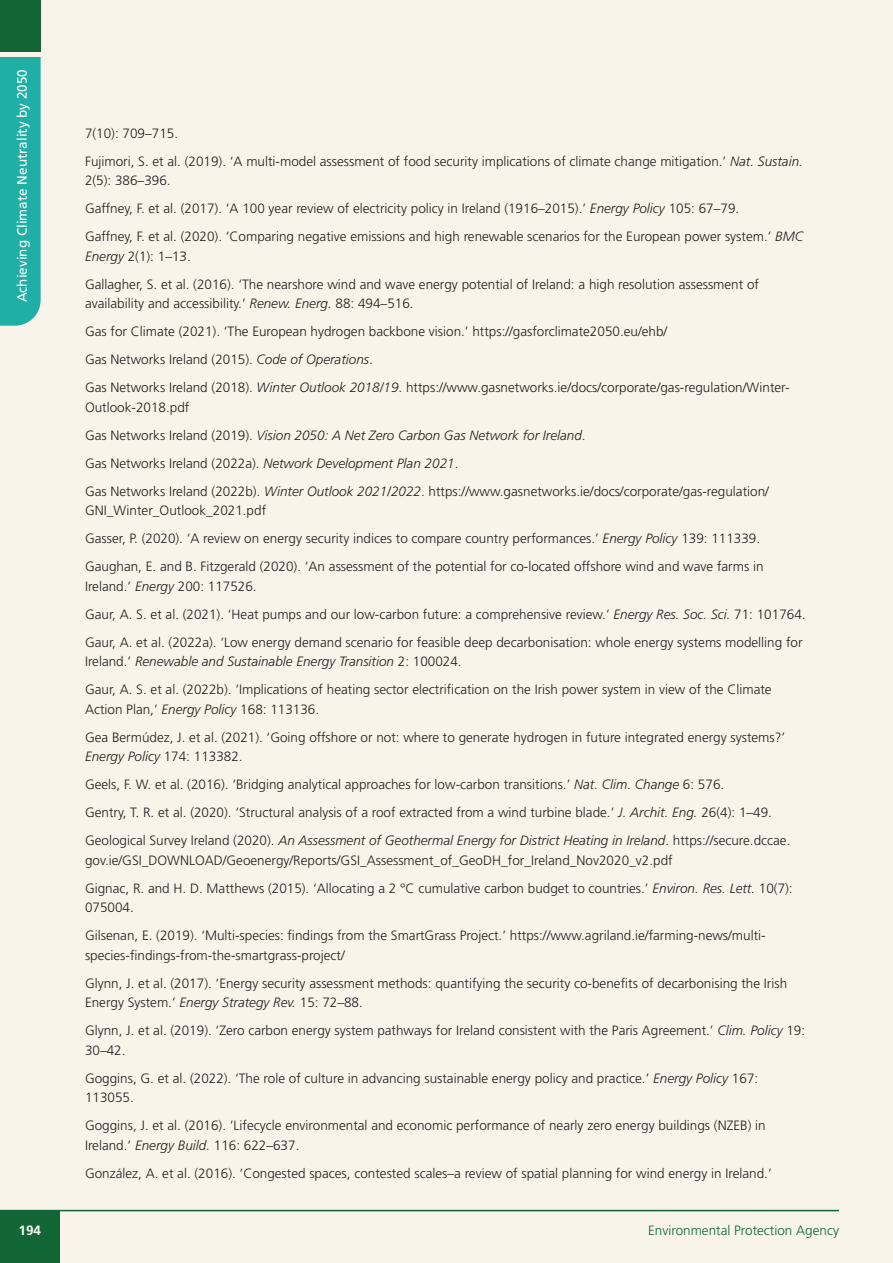
<style>
.page{position:relative;width:893px;height:1263px;background:#f9f4ea}
.page>*{position:absolute;margin:0;border:0;box-sizing:border-box;transform-origin:0 0}
.t1{font:300 13.5px/28px "Frutiger";color:#231f20}
.t2{font:13.5px "Frutiger";color:#fff}
.t3{font:300 13.5px "Frutiger";color:#126635}
.t4{font:700 13.5px "Frutiger";color:#fff}
.s1{font-style:italic}
</style>
<div class="page">
<div style="left:0;top:1210px;width:60px;height:53px;background:#126635"></div>
<hr style="left:0;top:1210px;width:839px;height:1px;background:#126635">
<div style="left:0;top:0;width:41px;height:52px;background:#126635"></div>
<div style="left:0;top:57px;width:41px;height:269px;background:#1fafa4"></div>
<p class="t2" style="left:14px;top:302px;width:235px;rotate:-90deg">Achieving Climate Neutrality by 2050</p>
<p class="t1" style="left:85px;top:119px;width:719px">7(10): 709–715.<br>Fujimori, S. et al. (2019). ‘A multi-model assessment of food security implications of climate change mitigation.’ <span class="s1">Nat. Sustain.</span></p>
<p class="t1" style="left:85px;top:167px;width:719px">2(5): 386–396.<br>Gaffney, F. et al. (2017). ‘A 100 year review of electricity policy in Ireland (1916–2015).’ <span class="s1">Energy Policy</span> 105: 67–79.<br>Gaffney, F. et al. (2020). ‘Comparing negative emissions and high renewable scenarios for the European power system.’ <span class="s1">BMC</span></p>
<p class="t1" style="left:85px;top:242px;width:675px"><span class="s1">Energy</span> 2(1): 1–13.<br>Gallagher, S. et al. (2016). ‘The nearshore wind and wave energy potential of Ireland: a high resolution assessment of</p>
<p class="t1" style="left:85px;top:290px;width:706px">availability and accessibility.’ <span class="s1">Renew. Energ.</span> 88: 494–516.<br>Gas for Climate (2021). ‘The European hydrogen backbone vision.’ https://gasforclimate2050.eu/ehb/<br>Gas Networks Ireland (2015). <span class="s1">Code of Operations</span>.<br>Gas Networks Ireland (2018). <span class="s1">Winter Outlook 2018/19</span>. https://www.gasnetworks.ie/docs/corporate/gas-regulation/Winter-</p>
<p class="t1" style="left:85px;top:393px;width:685px">Outlook-2018.pdf<br>Gas Networks Ireland (2019). <span class="s1">Vision 2050: A Net Zero Carbon Gas Network for Ireland</span>.<br>Gas Networks Ireland (2022a). <span class="s1">Network Development Plan 2021</span>.<br>Gas Networks Ireland (2022b). <span class="s1">Winter Outlook 2021/2022</span>. https://www.gasnetworks.ie/docs/corporate/gas-regulation/</p>
<p class="t1" style="left:85px;top:497px;width:680px">GNI_Winter_Outlook_2021.pdf<br>Gasser, P. (2020). ‘A review on energy security indices to compare country performances.’ <span class="s1">Energy Policy</span> 139: 111339.<br>Gaughan, E. and B. Fitzgerald (2020). ‘An assessment of the potential for co-located offshore wind and wave farms in</p>
<p class="t1" style="left:85px;top:572px;width:722px">Ireland.’ <span class="s1">Energy</span> 200: 117526.<br>Gaur, A. S. et al. (2021). ‘Heat pumps and our low-carbon future: a comprehensive review.’ <span class="s1">Energy Res. Soc. Sci.</span> 71: 101764.<br>Gaur, A. et al. (2022a). ‘Low energy demand scenario for feasible deep decarbonisation: whole energy systems modelling for</p>
<p class="t1" style="left:85px;top:648px;width:688px">Ireland.’ <span class="s1">Renewable and Sustainable Energy Transition</span> 2: 100024.<br>Gaur, A. S. et al. (2022b). ‘Implications of heating sector electrification on the Irish power system in view of the Climate</p>
<p class="t1" style="left:85px;top:695px;width:702px">Action Plan,’ <span class="s1">Energy Policy</span> 168: 113136.<br>Gea Bermúdez, J. et al. (2021). ‘Going offshore or not: where to generate hydrogen in future integrated energy systems?’</p>
<p class="t1" style="left:85px;top:743px;width:707px"><span class="s1">Energy Policy</span> 174: 113382.<br>Geels, F. W. et al. (2016). ‘Bridging analytical approaches for low-carbon transitions.’ <span class="s1">Nat. Clim. Change</span> 6: 576.<br>Gentry, T. R. et al. (2020). ‘Structural analysis of a roof extracted from a wind turbine blade.’ <span class="s1">J. Archit. Eng.</span> 26(4): 1–49.<br>Geological Survey Ireland (2020). <span class="s1">An Assessment of Geothermal Energy for District Heating in Ireland</span>. https://secure.dccae.</p>
<p class="t1" style="left:85px;top:846px;width:709px">gov.ie/GSI_DOWNLOAD/Geoenergy/Reports/GSI_Assessment_of_GeoDH_for_Ireland_Nov2020_v2.pdf<br>Gignac, R. and H. D. Matthews (2015). ‘Allocating a 2 °C cumulative carbon budget to countries.’ <span class="s1">Environ. Res. Lett.</span> 10(7):</p>
<p class="t1" style="left:85px;top:894px;width:682px">075004.<br>Gilsenan, E. (2019). ‘Multi-species: findings from the SmartGrass Project.’ https://www.agriland.ie/farming-news/multi-</p>
<p class="t1" style="left:85px;top:941px;width:704px">species-findings-from-the-smartgrass-project/<br>Glynn, J. et al. (2017). ‘Energy security assessment methods: quantifying the security co-benefits of decarbonising the Irish</p>
<p class="t1" style="left:85px;top:989px;width:722px">Energy System.’ <span class="s1">Energy Strategy Rev.</span> 15: 72–88.<br>Glynn, J. et al. (2019). ‘Zero carbon energy system pathways for Ireland consistent with the Paris Agreement.’ <span class="s1">Clim. Policy</span> 19:</p>
<p class="t1" style="left:85px;top:1036px;width:675px">30–42.<br>Goggins, G. et al. (2022). ‘The role of culture in advancing sustainable energy policy and practice.’ <span class="s1">Energy Policy</span> 167:</p>
<p class="t1" style="left:85px;top:1084px;width:682px">113055.<br>Goggins, J. et al. (2016). ‘Lifecycle environmental and economic performance of nearly zero energy buildings (NZEB) in</p>
<p class="t1" style="left:85px;top:1131px;width:688px">Ireland.’ <span class="s1">Energy Build.</span> 116: 622–637.<br>González, A. et al. (2016). ‘Congested spaces, contested scales–a review of spatial planning for wind energy in Ireland.’</p>
<p class="t4" style="left:19px;top:1222px;width:24px">194</p>
<p class="t3" style="left:648px;top:1222px;width:192px">Environmental Protection Agency</p>
</div>
